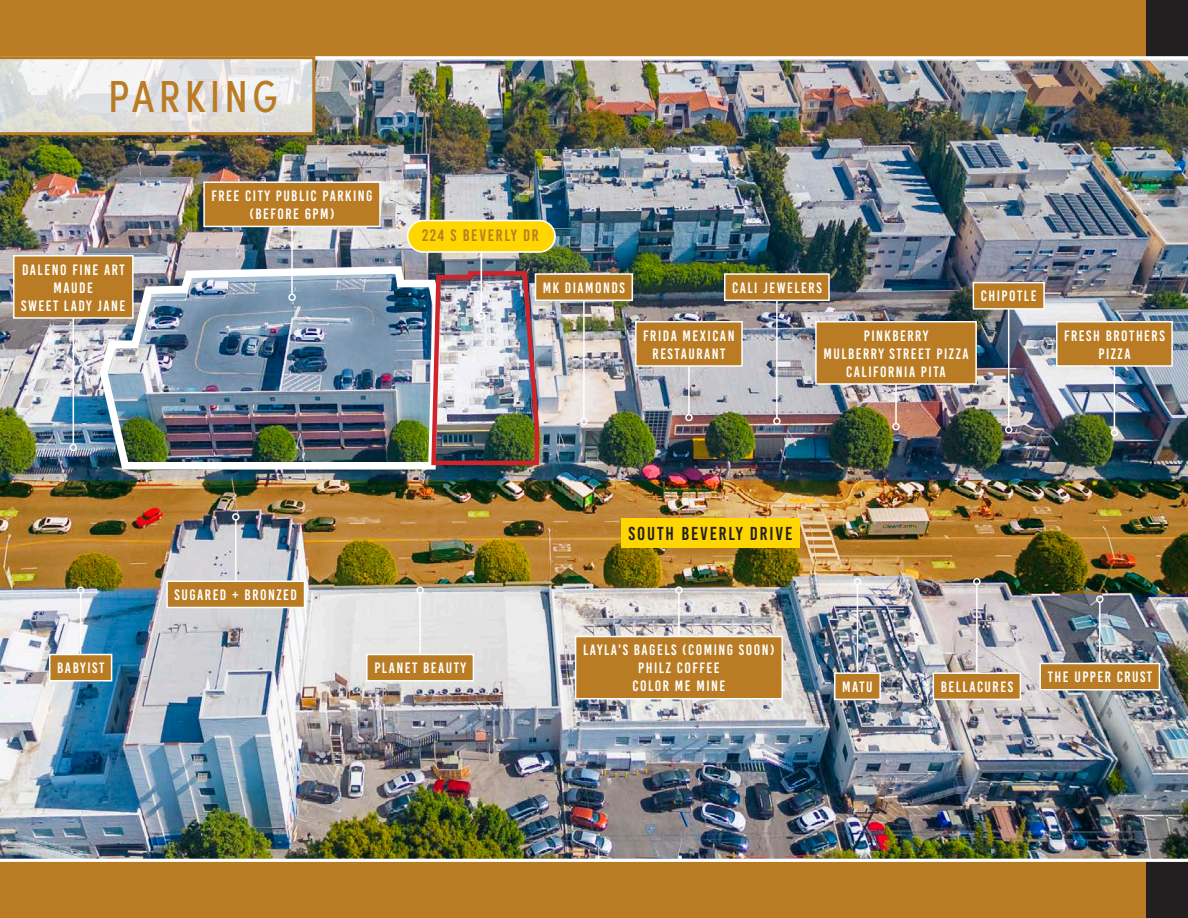
<style>
.page{position:relative;width:1188px;height:918px;background:#b97c24}
.page>*{position:absolute;margin:0;border:0;box-sizing:border-box;transform-origin:0 0}
.Page_Header{font:45px "Sofia Pro Condensed";letter-spacing:.11em;color:#b97c24}
.Page_Header-2{font:18.75px "Bebas Kai";letter-spacing:.1em;color:#231f20}
.Page_Header-3{font:16.5px "Bebas Kai";letter-spacing:.1em;color:#b97c24}
.Page_Header-4{font:15px "Bebas Kai";letter-spacing:.1em;color:#fff}
</style>
<div class="page">
<div style="left:1147px;top:0;width:41px;height:918px;background:#231f20"></div>
<img style="left:0;top:56px;width:1188px;height:803px">
<hr style="left:0;top:859px;width:1188px;height:3px;background:#fff">
<hr style="left:245px;top:58px;width:943px;height:3px;background:#fff">
<img style="left:0;top:481px;width:1188px;height:113px">
<svg style="left:0;top:56px;width:317px;height:81px;background:#ddd8cf"></svg>
<div style="left:621px;top:518px;width:179px;height:29px;background:#ffd600"></div>
<div style="left:204px;top:182px;width:176px;height:44px;background:#b97c24"></div>
<div style="left:203px;top:181px;width:178px;height:46px;border:2px solid #fff"></div>
<hr style="left:291px;top:226px;width:2px;height:68px;background:#fff">
<hr style="left:235px;top:520px;width:2px;height:72px;background:#fff">
<div style="left:232px;top:513px;width:8px;height:8px;border:2px solid #fff;border-radius:50%"></div>
<div style="left:167px;top:581px;width:138px;height:27px;background:#b97c24"></div>
<div style="left:166px;top:580px;width:139px;height:28px;border:2px solid #fff"></div>
<hr style="left:419px;top:593px;width:2px;height:72px;background:#fff">
<div style="left:416px;top:586px;width:8px;height:8px;border:2px solid #fff;border-radius:50%"></div>
<div style="left:367px;top:655px;width:106px;height:26px;background:#b97c24"></div>
<div style="left:366px;top:654px;width:108px;height:28px;border:2px solid #fff"></div>
<hr style="left:80px;top:593px;width:1px;height:72px;background:#fff">
<div style="left:77px;top:586px;width:7px;height:8px;border:2px solid #fff;border-radius:50%"></div>
<div style="left:50px;top:655px;width:62px;height:26px;background:#b97c24"></div>
<div style="left:49px;top:654px;width:63px;height:28px;border:2px solid #fff"></div>
<hr style="left:1099px;top:602px;width:2px;height:72px;background:#fff">
<div style="left:1096px;top:595px;width:8px;height:8px;border:2px solid #fff;border-radius:50%"></div>
<div style="left:1040px;top:664px;width:119px;height:26px;background:#b97c24"></div>
<div style="left:1039px;top:663px;width:121px;height:28px;border:2px solid #fff"></div>
<hr style="left:857px;top:585px;width:1px;height:99px;background:#fff">
<div style="left:854px;top:578px;width:7px;height:7px;border:2px solid #fff;border-radius:50%"></div>
<div style="left:835px;top:673px;width:45px;height:26px;background:#b97c24"></div>
<div style="left:834px;top:672px;width:47px;height:28px;border:2px solid #fff"></div>
<hr style="left:976px;top:585px;width:2px;height:99px;background:#fff">
<div style="left:973px;top:578px;width:8px;height:7px;border:2px solid #fff;border-radius:50%"></div>
<div style="left:933px;top:673px;width:87px;height:26px;background:#b97c24"></div>
<div style="left:933px;top:672px;width:88px;height:28px;border:2px solid #fff"></div>
<hr style="left:678px;top:593px;width:2px;height:72px;background:#fff">
<div style="left:675px;top:586px;width:8px;height:8px;border:2px solid #fff;border-radius:50%"></div>
<div style="left:576px;top:637px;width:206px;height:62px;background:#b97c24"></div>
<div style="left:575px;top:636px;width:208px;height:64px;border:2px solid #fff"></div>
<hr style="left:583px;top:297px;width:2px;height:121px;background:#fff">
<div style="left:580px;top:417px;width:8px;height:8px;border:2px solid #fff;border-radius:50%"></div>
<div style="left:536px;top:274px;width:96px;height:26px;background:#b97c24"></div>
<div style="left:535px;top:273px;width:98px;height:28px;border:2px solid #fff"></div>
<hr style="left:776px;top:297px;width:2px;height:121px;background:#fff">
<div style="left:773px;top:417px;width:8px;height:8px;border:2px solid #fff;border-radius:50%"></div>
<div style="left:725px;top:274px;width:104px;height:26px;background:#b97c24"></div>
<div style="left:724px;top:273px;width:106px;height:28px;border:2px solid #fff"></div>
<hr style="left:1008px;top:306px;width:1px;height:121px;background:#fff">
<div style="left:1005px;top:426px;width:7px;height:8px;border:2px solid #fff;border-radius:50%"></div>
<div style="left:973px;top:283px;width:71px;height:26px;background:#b97c24"></div>
<div style="left:973px;top:282px;width:72px;height:28px;border:2px solid #fff"></div>
<hr style="left:688px;top:343px;width:2px;height:72px;background:#fff">
<div style="left:685px;top:414px;width:8px;height:7px;border:2px solid #fff;border-radius:50%"></div>
<div style="left:636px;top:322px;width:106px;height:44px;background:#b97c24"></div>
<div style="left:635px;top:321px;width:108px;height:46px;border:2px solid #fff"></div>
<hr style="left:73px;top:306px;width:1px;height:139px;background:#fff">
<div style="left:70px;top:444px;width:7px;height:7px;border:2px solid #fff;border-radius:50%"></div>
<div style="left:14px;top:256px;width:119px;height:62px;background:#b97c24"></div>
<div style="left:13px;top:255px;width:121px;height:64px;border:2px solid #fff"></div>
<hr style="left:1114px;top:358px;width:1px;height:72px;background:#fff">
<div style="left:1111px;top:429px;width:7px;height:7px;border:2px solid #fff;border-radius:50%"></div>
<div style="left:1057px;top:322px;width:115px;height:44px;background:#b97c24"></div>
<div style="left:1056px;top:321px;width:117px;height:46px;border:2px solid #fff"></div>
<hr style="left:895px;top:352px;width:2px;height:72px;background:#fff">
<div style="left:892px;top:423px;width:8px;height:7px;border:2px solid #fff;border-radius:50%"></div>
<div style="left:816px;top:322px;width:160px;height:62px;background:#b97c24"></div>
<div style="left:815px;top:321px;width:162px;height:64px;border:2px solid #fff"></div>
<img style="left:96px;top:262px;width:348px;height:211px">
<img style="left:429px;top:268px;width:112px;height:199px">
<hr style="left:480px;top:248px;width:2px;height:64px;background:#fff">
<div style="left:477px;top:312px;width:8px;height:8px;border:2px solid #fff;border-radius:50%"></div>
<div style="left:408px;top:221px;width:147px;height:31px;background:#ffd600;border-radius:16px"></div>
<div style="left:407px;top:220px;width:149px;height:33px;border:2px solid #fff;border-radius:16px"></div>
<p class="Page_Header" style="left:108px;top:63px;width:171px">PARKING</p>
<p class="Page_Header-4" style="left:22px;top:261px;width:104px">DALENO FINE ART</p>
<p class="Page_Header-4" style="left:54px;top:279px;width:41px">MAUDE</p>
<p class="Page_Header-4" style="left:21px;top:297px;width:106px">SWEET LADY JANE</p>
<p class="Page_Header-4" style="left:212px;top:188px;width:162px">FREE CITY PUBLIC PARKING</p>
<p class="Page_Header-4" style="left:249px;top:206px;width:87px">(BEFORE 6PM)</p>
<p class="Page_Header-3" style="left:422px;top:227px;width:118px">224 S BEVERLY DR</p>
<p class="Page_Header-4" style="left:543px;top:280px;width:83px">MK DIAMONDS</p>
<p class="Page_Header-4" style="left:732px;top:280px;width:91px">CALI JEWELERS</p>
<p class="Page_Header-4" style="left:643px;top:327px;width:93px">FRIDA MEXICAN</p>
<p class="Page_Header-4" style="left:653px;top:345px;width:74px">RESTAURANT</p>
<p class="Page_Header-4" style="left:864px;top:327px;width:66px">PINKBERRY</p>
<p class="Page_Header-4" style="left:823px;top:345px;width:147px">MULBERRY STREET PIZZA</p>
<p class="Page_Header-4" style="left:846px;top:363px;width:101px">CALIFORNIA PITA</p>
<p class="Page_Header-4" style="left:981px;top:288px;width:57px">CHIPOTLE</p>
<p class="Page_Header-4" style="left:1064px;top:327px;width:102px">FRESH BROTHERS</p>
<p class="Page_Header-4" style="left:1098px;top:345px;width:34px">PIZZA</p>
<p class="Page_Header-4" style="left:175px;top:587px;width:124px">SUGARED + BRONZED</p>
<p class="Page_Header-4" style="left:57px;top:660px;width:49px">BABYIST</p>
<p class="Page_Header-4" style="left:374px;top:660px;width:93px">PLANET BEAUTY</p>
<p class="Page_Header-2" style="left:628px;top:523px;width:165px">SOUTH BEVERLY DRIVE</p>
<p class="Page_Header-4" style="left:583px;top:642px;width:193px">LAYLA'S BAGELS (COMING SOON)</p>
<p class="Page_Header-4" style="left:638px;top:660px;width:83px">PHILZ COFFEE</p>
<p class="Page_Header-4" style="left:632px;top:678px;width:94px">COLOR ME MINE</p>
<p class="Page_Header-4" style="left:842px;top:679px;width:32px">MATU</p>
<p class="Page_Header-4" style="left:941px;top:679px;width:74px">BELLACURES</p>
<p class="Page_Header-4" style="left:1048px;top:669px;width:106px">THE UPPER CRUST</p>
</div>
